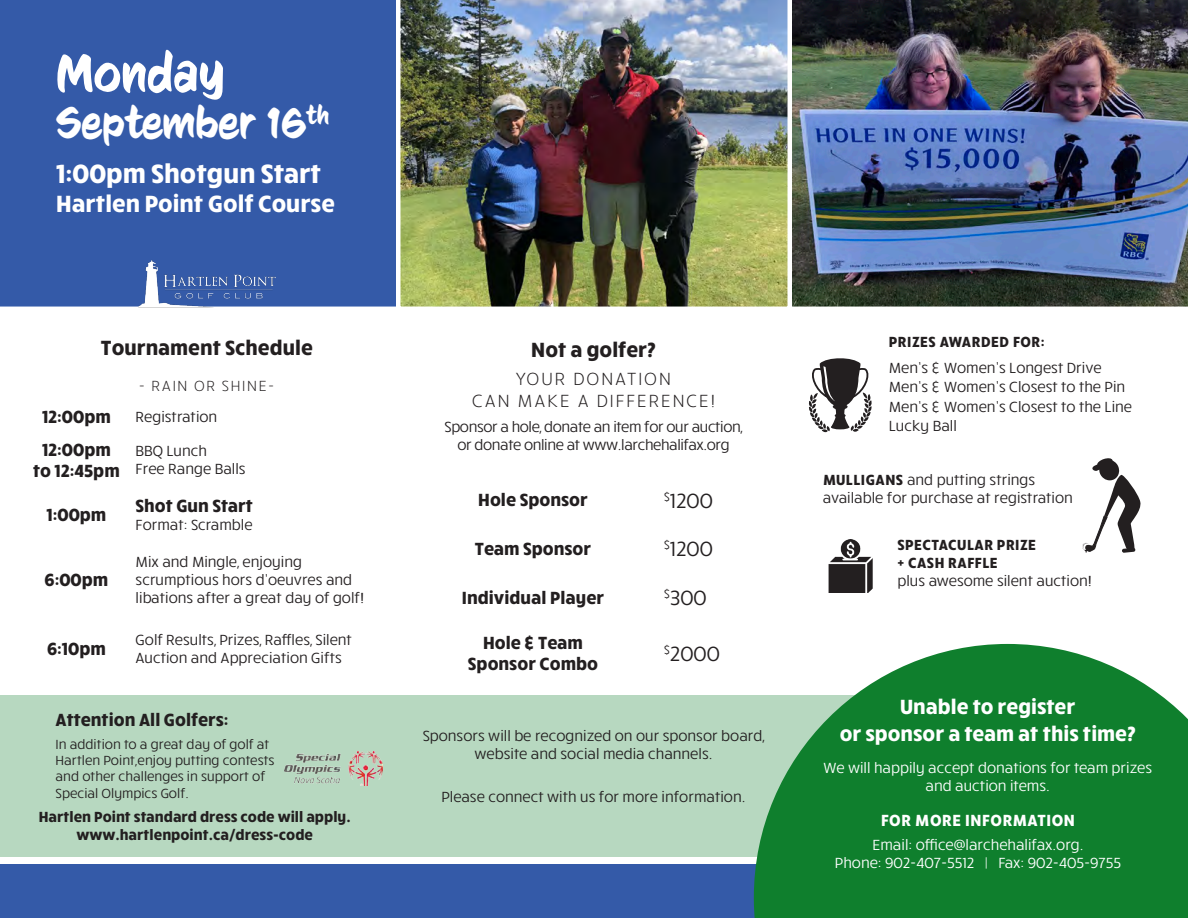
<style>
.page{position:relative;width:1188px;height:918px;background:#fff}
.page>*{position:absolute;margin:0;border:0;box-sizing:border-box;transform-origin:0 0}
.t1{font:52.5px "CC Sign Language";color:#fff}
.t2{font:43.5px "CC Sign Language";color:#fff}
.t3{font:700 27px "Ruck Sack";color:#fff}
.t4{font:700 24px "Ruck Sack";color:#fff}
.t5{font:700 21px/27px "Ruck Sack";color:#fff;text-align:center}
.t6{font:700 21px "Ruck Sack";color:#231f20}
.t7{font:21px "Ruck Sack";color:#231f20}
.t8{font:700 18px/21.6px "Ruck Sack";color:#231f20;text-align:center}
.t9{font:300 18px/21.6px "Ruck Sack";letter-spacing:.11em;color:#231f20;text-align:center}
.t10{font:700 16.5px "Ruck Sack";letter-spacing:.035em;color:#fff}
.t11{font:15px/18px "Ruck Sack";color:#231f20}
.t12{font:15px/18px "Ruck Sack";color:#fff;text-align:center}
.t13{font:15px/18px "Ruck Sack";letter-spacing:-.025em;color:#231f20;text-align:center}
.t14{font:700 15px/18px "Ruck Sack";color:#231f20;text-align:center}
.t15{font:700 15px/18px "Ruck Sack";letter-spacing:.035em;color:#231f20}
.t16{font:300 15px "Ruck Sack";letter-spacing:.11em;color:#231f20}
.t17{font:13.5px/16.2px "Ruck Sack";color:#231f20}
.s1{font-weight:700}
</style>
<div class="page">
<div style="left:0;top:696px;width:918px;height:161px;background:#b7d8c0"></div>
<div style="left:0;top:0;width:394px;height:307px;background:#345aa8"></div>
<img style="left:794px;top:0;width:394px;height:307px">
<img style="left:394px;top:0;width:400px;height:307px">
<div style="left:0;top:864px;width:1188px;height:54px;background:#345aa8"></div>
<svg style="left:754px;top:644px;width:434px;height:274px;background:#2f9049"></svg>
<svg style="left:808px;top:358px;width:64px;height:74px"></svg>
<div style="left:1082px;top:543px;width:8px;height:7px;background:#e9e9e9;border-radius:50%"></div>
<svg style="left:1083px;top:458px;width:58px;height:95px"></svg>
<img style="left:828px;top:540px;width:45px;height:52px">
<img style="left:284px;top:752px;width:98px;height:34px">
<img style="left:130px;top:252px;width:154px;height:56px">
<p class="t1" style="left:56px;top:45px;width:170px">Monday</p>
<p class="t2" style="left:56px;top:99px;width:274px">September 16<sup>th</sup></p>
<p class="t3" style="left:56px;top:155px;width:267px">1:00pm Shotgun Start</p>
<p class="t4" style="left:56px;top:187px;width:280px">Hartlen Point Golf Course</p>
<p class="t6" style="left:101px;top:333px;width:213px">Tournament Schedule</p>
<p class="t16" style="left:139px;top:375px;width:137px">- RAIN OR SHINE-</p>
<p class="t8" style="left:42px;top:405px;width:70px">12:00pm</p>
<p class="t11" style="left:136px;top:407px;width:83px">Registration</p>
<p class="t8" style="left:33px;top:437px;width:88px">12:00pm to 12:45pm</p>
<p class="t11" style="left:136px;top:441px;width:112px">BBQ Lunch<br>Free Range Balls</p>
<p class="t8" style="left:47px;top:502px;width:61px">1:00pm</p>
<p class="t8" style="left:136px;top:493px;width:119px">Shot Gun Start</p>
<p class="t11" style="left:136px;top:515px;width:118px">Format: Scramble</p>
<p class="t8" style="left:45px;top:568px;width:65px">6:00pm</p>
<p class="t11" style="left:136px;top:552px;width:230px">Mix and Mingle, enjoying scrumptious hors d’oeuvres and libations after a great day of golf!</p>
<p class="t8" style="left:47px;top:636px;width:60px">6:10pm</p>
<p class="t11" style="left:136px;top:629px;width:218px">Golf Results, Prizes, Raffles, Silent<br>Auction and Appreciation Gifts</p>
<p class="t8" style="left:56px;top:708px;width:174px">Attention All Golfers:</p>
<p class="t17" style="left:56px;top:735px;width:221px">In addition to a great day of golf at<br>Hartlen Point,enjoy putting contests and other challenges in support of<br>Special Olympics Golf.</p>
<p class="t14" style="left:39px;top:807px;width:313px">Hartlen Point standard dress code will apply. www.hartlenpoint.ca/dress-code</p>
<p class="t6" style="left:531px;top:335px;width:126px">Not a golfer?</p>
<p class="t9" style="left:472px;top:367px;width:245px">YOUR DONATION<br>CAN MAKE A DIFFERENCE!</p>
<p class="t13" style="left:445px;top:417px;width:300px">Sponsor a hole, donate an item for our auction, or donate online at www.larchehalifax.org</p>
<p class="t8" style="left:478px;top:488px;width:111px">Hole Sponsor</p>
<p class="t7" style="left:664px;top:486px;width:50px"><sup>$</sup>1200</p>
<p class="t8" style="left:475px;top:537px;width:118px">Team Sponsor</p>
<p class="t7" style="left:664px;top:535px;width:50px"><sup>$</sup>1200</p>
<p class="t8" style="left:462px;top:585px;width:144px">Individual Player</p>
<p class="t7" style="left:664px;top:583px;width:44px"><sup>$</sup>300</p>
<p class="t8" style="left:468px;top:630px;width:132px">Hole &amp; Team<br>Sponsor Combo</p>
<p class="t7" style="left:664px;top:639px;width:57px"><sup>$</sup>2000</p>
<p class="t11" style="left:423px;top:726px;width:344px;text-align:center">Sponsors will be recognized on our sponsor board, website and social media channels.</p>
<p class="t11" style="left:442px;top:787px;width:305px">Please connect with us for more information.</p>
<p class="t15" style="left:889px;top:332px;width:157px">PRIZES AWARDED FOR:</p>
<p class="t11" style="left:889px;top:358px;width:214px">Men’s &amp; Women’s Longest Drive</p>
<p class="t11" style="left:889px;top:377px;width:238px">Men’s &amp; Women’s Closest to the Pin</p>
<p class="t11" style="left:889px;top:397px;width:245px">Men’s &amp; Women’s Closest to the Line</p>
<p class="t11" style="left:889px;top:416px;width:70px">Lucky Ball</p>
<p class="t11" style="left:823px;top:470px;width:252px"><span class="s1">MULLIGANS</span> and putting strings available for purchase at registration</p>
<p class="t15" style="left:897px;top:535px;width:140px">SPECTACULAR PRIZE + CASH RAFFLE</p>
<p class="t11" style="left:897px;top:571px;width:196px">plus awesome silent auction!</p>
<p class="t5" style="left:840px;top:692px;width:298px">Unable to register<br>or sponsor a team at this time?</p>
<p class="t12" style="left:823px;top:758px;width:330px">We will happily accept donations for team prizes and auction items.</p>
<p class="t10" style="left:881px;top:809px;width:195px">FOR MORE INFORMATION</p>
<p class="t12" style="left:872px;top:835px;width:213px">Email: office@larchehalifax.org.</p>
<p class="t12" style="left:835px;top:853px;width:288px">Phone: 902-407-5512 | Fax: 902-405-9755</p>
</div>
